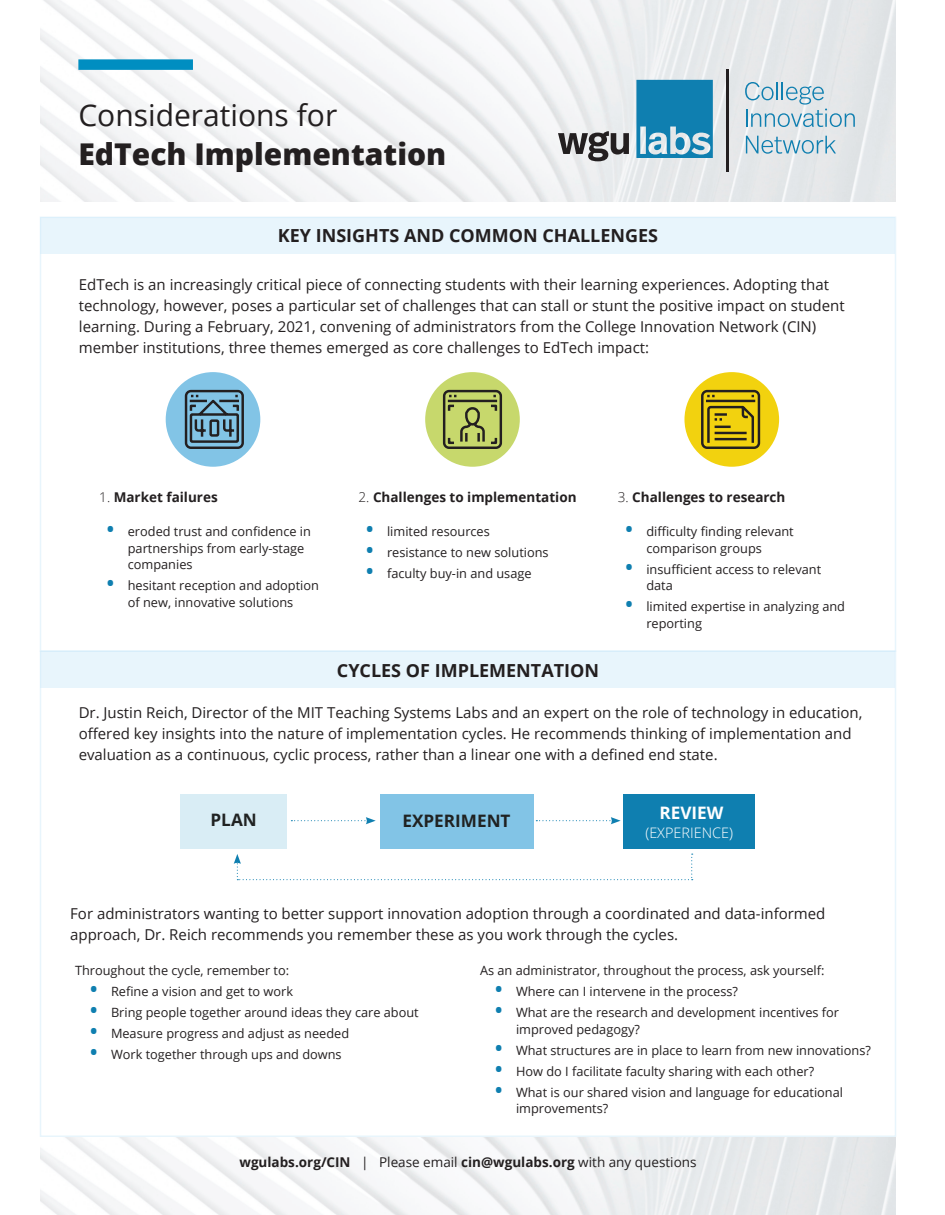
<style>
.page{position:relative;width:945px;height:1215px;background:#fff}
.page>*{position:absolute;margin:0;border:0;box-sizing:border-box;transform-origin:0 0}
.t1{font:800 30px "Open Sans";color:#231f20}
.t2{font:30px "Open Sans";color:#231f20}
.t3{font:700 18px "Open Sans";color:#231f20}
.t4{font:700 17.1px "Open Sans";color:#202222}
.t5{font:700 17.1px "Open Sans";color:#fff}
.t6{font:15px/21px "Open Sans";color:#231f20}
.t7{font:300 14.4px "Open Sans";color:#fff}
.t8{font:700 13.5px "Open Sans";color:#231f20}
.t9{font:12.75px/16.5px "Open Sans";color:#231f20}
.s1{font-weight:300}
.s2{font-weight:700;font-size:19.5px;color:#0f7fb0}
.s3{font-weight:400}
</style>
<div class="page">
<div style="left:425px;top:372px;width:95px;height:95px;background:#c7d86c;border-radius:50%"></div>
<div style="left:166px;top:372px;width:94px;height:95px;background:#82c4e6;border-radius:50%"></div>
<div style="left:684px;top:372px;width:95px;height:95px;background:#f2d20f;border-radius:50%"></div>
<div style="left:40px;top:217px;width:856px;height:37px;background:#e8f5fc"></div>
<div style="left:40px;top:652px;width:856px;height:36px;background:#e8f5fc"></div>
<div style="left:181px;top:794px;width:106px;height:54px;background:#d9edf5"></div>
<div style="left:380px;top:794px;width:153px;height:54px;background:#82c4e6"></div>
<div style="left:624px;top:794px;width:131px;height:54px;background:#0f7fb0"></div>
<svg style="left:234px;top:854px;width:459px;height:26px"></svg>
<svg style="left:291px;top:817px;width:85px;height:7px"></svg>
<svg style="left:536px;top:817px;width:85px;height:7px"></svg>
<img style="left:40px;top:0;width:856px;height:202px">
<div style="left:78px;top:59px;width:115px;height:11px;background:#008ec1"></div>
<svg style="left:558px;top:131px;width:71px;height:30px"></svg>
<svg style="left:636px;top:80px;width:77px;height:78px;background:#3491ba"></svg>
<svg style="left:745px;top:82px;width:110px;height:45px;background:#c1d6df"></svg>
<svg style="left:746px;top:136px;width:90px;height:18px;background:#b3cfdb"></svg>
<hr style="left:726px;top:70px;width:3px;height:102px;background:#231f20">
<img style="left:40px;top:1137px;width:856px;height:78px">
<svg style="left:442px;top:389px;width:61px;height:60px"></svg>
<svg style="left:701px;top:389px;width:60px;height:60px"></svg>
<svg style="left:184px;top:389px;width:60px;height:60px"></svg>
<p class="t2" style="left:78px;top:94px;width:260px">Considerations for</p>
<p class="t1" style="left:78px;top:131px;width:369px">EdTech Implementation</p>
<p class="t3" style="left:278px;top:223px;width:382px">KEY INSIGHTS AND COMMON CHALLENGES</p>
<p class="t6" style="left:79px;top:273px;width:767px">EdTech is an increasingly critical piece of connecting students with their learning experiences. Adopting that technology, however, poses a particular set of challenges that can stall or stunt the positive impact on student learning. During a February, 2021, convening of administrators from the College Innovation Network (CIN) member institutions, three themes emerged as core challenges to EdTech impact:</p>
<p class="t8" style="left:99px;top:488px;width:120px"><span class="s1">1.</span> Market failures</p>
<p class="t8" style="left:359px;top:488px;width:220px"><span class="s1">2.</span> Challenges to implementation</p>
<p class="t8" style="left:618px;top:488px;width:169px"><span class="s1">3.</span> Challenges to research</p>
<p class="t9" style="left:128px;top:523px;width:185px;text-indent:-21px"><span class="s2">•</span> eroded trust and confidence in partnerships from early-stage companies</p>
<p class="t9" style="left:107px;top:577px;width:214px;text-align:center"><span class="s2">•</span> hesitant reception and adoption of new, innovative solutions</p>
<p class="t9" style="left:366px;top:523px;width:125px"><span class="s2">•</span> limited resources</p>
<p class="t9" style="left:366px;top:544px;width:184px"><span class="s2">•</span> resistance to new solutions</p>
<p class="t9" style="left:366px;top:565px;width:167px"><span class="s2">•</span> faculty buy-in and usage</p>
<p class="t9" style="left:646px;top:523px;width:149px;text-indent:-21px"><span class="s2">•</span> difficulty finding relevant comparison groups</p>
<p class="t9" style="left:646px;top:561px;width:176px;text-indent:-21px"><span class="s2">•</span> insufficient access to relevant data</p>
<p class="t9" style="left:646px;top:598px;width:200px;text-indent:-21px"><span class="s2">•</span> limited expertise in analyzing and reporting</p>
<p class="t3" style="left:337px;top:658px;width:264px">CYCLES OF IMPLEMENTATION</p>
<p class="t6" style="left:79px;top:701px;width:785px">Dr. Justin Reich, Director of the MIT Teaching Systems Labs and an expert on the role of technology in education, offered key insights into the nature of implementation cycles. He recommends thinking of implementation and evaluation as a continuous, cyclic process, rather than a linear one with a defined end state.</p>
<p class="t4" style="left:211px;top:807px;width:48px">PLAN</p>
<p class="t4" style="left:402px;top:809px;width:110px">EXPERIMENT</p>
<p class="t5" style="left:659px;top:801px;width:65px">REVIEW</p>
<p class="t7" style="left:645px;top:823px;width:89px">(EXPERIENCE)</p>
<p class="t6" style="left:70px;top:903px;width:757px">For administrators wanting to better support innovation adoption through a coordinated and data-informed approach, Dr. Reich recommends you remember these as you work through the cycles.</p>
<p class="t9" style="left:75px;top:962px;width:216px">Throughout the cycle, remember to:</p>
<p class="t9" style="left:90px;top:983px;width:205px"><span class="s2">•</span> Refine a vision and get to work</p>
<p class="t9" style="left:90px;top:1004px;width:330px"><span class="s2">•</span> Bring people together around ideas they care about</p>
<p class="t9" style="left:90px;top:1025px;width:261px"><span class="s2">•</span> Measure progress and adjust as needed</p>
<p class="t9" style="left:90px;top:1046px;width:253px"><span class="s2">•</span> Work together through ups and downs</p>
<p class="t9" style="left:480px;top:962px;width:346px">As an administrator, throughout the process, ask yourself:</p>
<p class="t9" style="left:495px;top:983px;width:245px"><span class="s2">•</span> Where can I intervene in the process?</p>
<p class="t9" style="left:516px;top:1004px;width:325px;text-indent:-21px"><span class="s2">•</span> What are the research and development incentives for improved pedagogy?</p>
<p class="t9" style="left:495px;top:1041px;width:377px"><span class="s2">•</span> What structures are in place to learn from new innovations?</p>
<p class="t9" style="left:495px;top:1062px;width:321px"><span class="s2">•</span> How do I facilitate faculty sharing with each other?</p>
<p class="t9" style="left:516px;top:1083px;width:329px;text-indent:-21px"><span class="s2">•</span> What is our shared vision and language for educational improvements?</p>
<p class="t8" style="left:239px;top:1153px;width:459px">wgulabs.org/CIN <span class="s3">| Please email</span> cin@wgulabs.org <span class="s3">with any questions</span></p>
</div>
